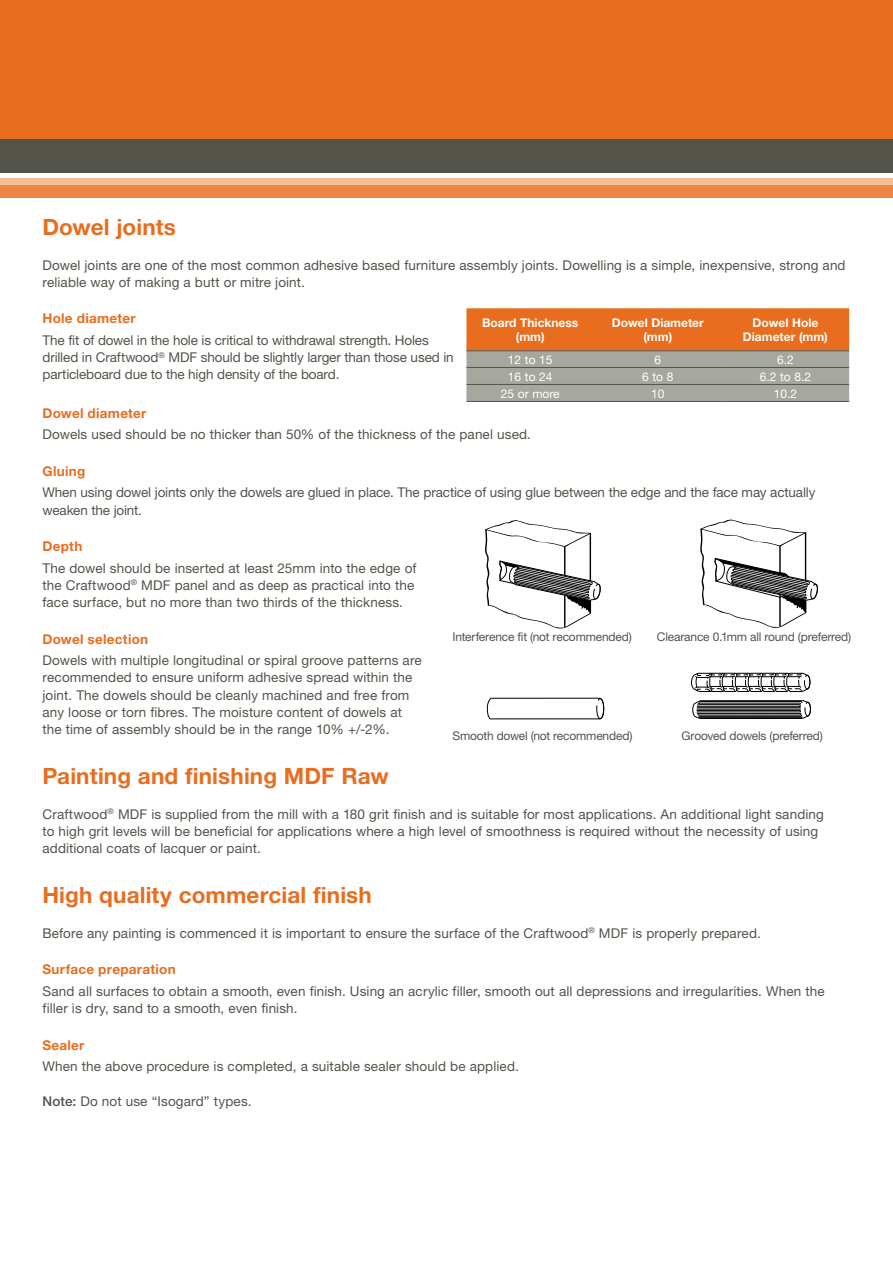
<style>
.page{position:relative;width:893px;height:1263px;background:#fff}
.page>*{position:absolute;margin:0;border:0;box-sizing:border-box;transform-origin:0 0}
.t1{font:700 22.5px "Helvetica Neue";letter-spacing:.005em;color:#e86d1f}
.t2{font:13.5px/17.2px "Helvetica Neue";letter-spacing:.01em;color:#54534a}
.t3{font:13.5px/17.2px "Helvetica Neue";letter-spacing:-.01em;color:#54534a}
.t4{font:700 13.5px "Helvetica Neue";letter-spacing:.02em;color:#e86d1f}
.t5{font:12px "Helvetica Neue";letter-spacing:-.015em;color:#54534a}
.t6{font:700 12px/14.4px "Helvetica Neue";color:#fff;text-align:center}
.t7{font:12px "Helvetica Neue";color:#fff}
.s1{font-weight:500}
</style>
<div class="page">
<div style="left:0;top:138px;width:893px;height:34px;background:#54534a"></div>
<div style="left:0;top:0;width:893px;height:138px;background:#e86d1f"></div>
<div style="left:0;top:185px;width:893px;height:13px;background:#ed8644"></div>
<div style="left:0;top:179px;width:893px;height:6px;background:#f6be95"></div>
<svg style="left:485px;top:520px;width:116px;height:109px"></svg>
<svg style="left:487px;top:698px;width:117px;height:22px"></svg>
<svg style="left:692px;top:700px;width:119px;height:19px;background:#5c5c5c"></svg>
<hr style="left:697px;top:709px;width:103px;height:1px;background:#000">
<hr style="left:697px;top:707px;width:103px;height:1px;background:#000">
<svg style="left:691px;top:672px;width:120px;height:20px"></svg>
<svg style="left:700px;top:520px;width:118px;height:108px"></svg>
<svg style="left:466px;top:308px;width:383px;height:93px;background:#c48c63"></svg>
<hr style="left:466px;top:350px;width:128px;height:1px;background:#54534a">
<hr style="left:594px;top:350px;width:128px;height:1px;background:#54534a">
<hr style="left:722px;top:350px;width:127px;height:1px;background:#54534a">
<hr style="left:466px;top:367px;width:128px;height:1px;background:#54534a">
<hr style="left:594px;top:367px;width:128px;height:1px;background:#54534a">
<hr style="left:722px;top:367px;width:127px;height:1px;background:#54534a">
<hr style="left:466px;top:384px;width:128px;height:1px;background:#54534a">
<hr style="left:594px;top:384px;width:128px;height:1px;background:#54534a">
<hr style="left:722px;top:384px;width:127px;height:1px;background:#54534a">
<hr style="left:466px;top:401px;width:128px;height:1px;background:#54534a">
<hr style="left:594px;top:401px;width:128px;height:1px;background:#54534a">
<hr style="left:722px;top:401px;width:127px;height:1px;background:#54534a">
<h1 class="t1" style="left:43px;top:213px;width:135px">Dowel joints</h1>
<p class="t2" style="left:43px;top:256px;width:805px">Dowel joints are one of the most common adhesive based furniture assembly joints. Dowelling is a simple, inexpensive, strong and reliable way of making a butt or mitre joint.</p>
<p class="t4" style="left:43px;top:310px;width:95px">Hole diameter</p>
<p class="t3" style="left:43px;top:331px;width:413px">The fit of dowel in the hole is critical to withdrawal strength. Holes drilled in Craftwood<sup>®</sup> MDF should be slightly larger than those used in particleboard due to the high density of the board.</p>
<p class="t4" style="left:43px;top:405px;width:105px">Dowel diameter</p>
<p class="t2" style="left:43px;top:426px;width:490px">Dowels used should be no thicker than 50% of the thickness of the panel used.</p>
<p class="t4" style="left:43px;top:463px;width:44px">Gluing</p>
<p class="t3" style="left:43px;top:484px;width:774px">When using dowel joints only the dowels are glued in place. The practice of using glue between the edge and the face may actually weaken the joint.</p>
<p class="t4" style="left:43px;top:538px;width:41px">Depth</p>
<p class="t2" style="left:43px;top:559px;width:375px">The dowel should be inserted at least 25mm into the edge of the Craftwood<sup>®</sup> MDF panel and as deep as practical into the face surface, but no more than two thirds of the thickness.</p>
<p class="t4" style="left:43px;top:630px;width:107px">Dowel selection</p>
<p class="t2" style="left:43px;top:651px;width:381px">Dowels with multiple longitudinal or spiral groove patterns are recommended to ensure uniform adhesive spread within the joint. The dowels should be cleanly machined and free from any loose or torn fibres. The moisture content of dowels at the time of assembly should be in the range 10% +/-2%.</p>
<h1 class="t1" style="left:43px;top:762px;width:348px">Painting and finishing MDF Raw</h1>
<p class="t2" style="left:43px;top:805px;width:783px">Craftwood<sup>®</sup> MDF is supplied from the mill with a 180 grit finish and is suitable for most applications. An additional light sanding to high grit levels will be beneficial for applications where a high level of smoothness is required without the necessity of using additional coats of lacquer or paint.</p>
<h1 class="t1" style="left:43px;top:881px;width:331px">High quality commercial finish</h1>
<p class="t2" style="left:43px;top:924px;width:720px">Before any painting is commenced it is important to ensure the surface of the Craftwood<sup>®</sup> MDF is properly prepared.</p>
<p class="t4" style="left:43px;top:961px;width:135px">Surface preparation</p>
<p class="t2" style="left:43px;top:982px;width:784px">Sand all surfaces to obtain a smooth, even finish. Using an acrylic filler, smooth out all depressions and irregularities. When the filler is dry, sand to a smooth, even finish.</p>
<p class="t4" style="left:43px;top:1036px;width:44px">Sealer</p>
<p class="t2" style="left:43px;top:1057px;width:478px">When the above procedure is completed, a suitable sealer should be applied.</p>
<p class="t2" style="left:43px;top:1092px;width:211px"><span class="s1">Note:</span> Do not use “Isogard” types.</p>
<p class="t6" style="left:482px;top:315px;width:98px">Board Thickness (mm)</p>
<p class="t6" style="left:612px;top:315px;width:94px">Dowel Diameter (mm)</p>
<p class="t6" style="left:743px;top:315px;width:86px">Dowel Hole<br>Diameter (mm)</p>
<p class="t7" style="left:508px;top:353px;width:46px">12 to 15</p>
<p class="t7" style="left:654px;top:353px;width:8px">6</p>
<p class="t7" style="left:777px;top:353px;width:18px">6.2</p>
<p class="t7" style="left:508px;top:369px;width:46px">16 to 24</p>
<p class="t7" style="left:642px;top:369px;width:33px">6 to 8</p>
<p class="t7" style="left:760px;top:369px;width:53px">6.2 to 8.2</p>
<p class="t7" style="left:501px;top:386px;width:60px">25 or more</p>
<p class="t7" style="left:651px;top:386px;width:15px">10</p>
<p class="t7" style="left:774px;top:386px;width:25px">10.2</p>
<p class="t5" style="left:452px;top:630px;width:181px">Interference fit (not recommended)</p>
<p class="t5" style="left:657px;top:630px;width:196px">Clearance 0.1mm all round (preferred)</p>
<p class="t5" style="left:452px;top:728px;width:181px">Smooth dowel (not recommended)</p>
<p class="t5" style="left:682px;top:728px;width:143px">Grooved dowels (preferred)</p>
</div>
